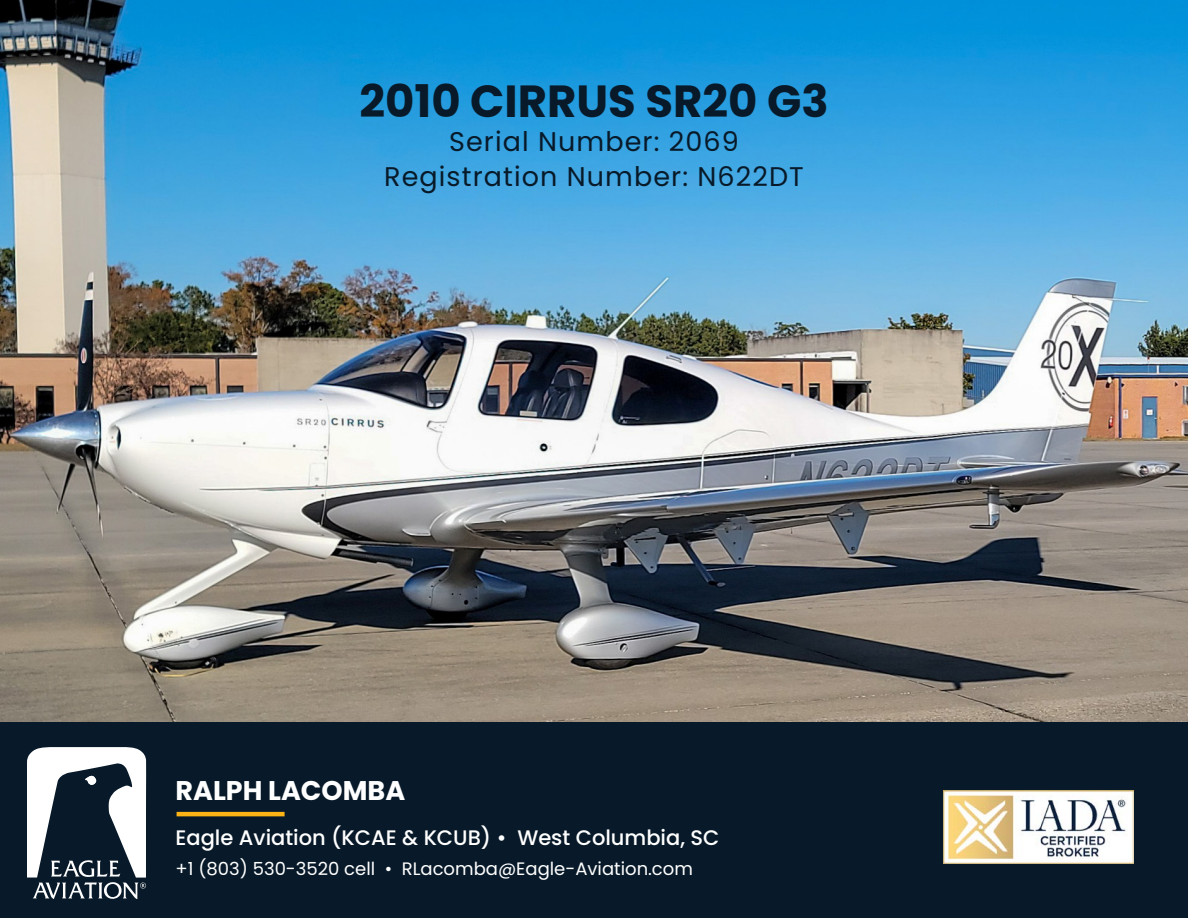
<style>
.page{position:relative;width:1188px;height:918px;background:#fff}
.page>*{position:absolute;margin:0;border:0;box-sizing:border-box;transform-origin:0 0}
.t1{font:700 45px "Poppins";color:#081a29}
.t2{font:27px "Poppins";letter-spacing:.04em;color:#081a29}
.t3{font:700 27px "Poppins";color:#fff}
.t4{font:500 21px "Poppins";color:#fff}
.t5{font:18px "Poppins";color:#fff}
</style>
<div class="page">
<div style="left:0;top:722px;width:1188px;height:196px;background:#081a29"></div>
<img style="left:943px;top:790px;width:191px;height:74px">
<svg style="left:27px;top:747px;width:119px;height:153px"></svg>
<hr style="left:177px;top:812px;width:108px;height:4px;background:#fbb316">
<img style="left:0;top:0;width:1188px;height:722px">
<p class="t1" style="left:359px;top:75px;width:471px">2010 CIRRUS SR20 G3</p>
<p class="t2" style="left:449px;top:126px;width:291px">Serial Number: 2069</p>
<p class="t2" style="left:384px;top:160px;width:421px">Registration Number: N622DT</p>
<h2 class="t3" style="left:176px;top:775px;width:231px">RALPH LACOMBA</h2>
<p class="t4" style="left:176px;top:825px;width:546px">Eagle Aviation (KCAE &amp; KCUB) • West Columbia, SC</p>
<p class="t5" style="left:176px;top:858px;width:519px">+1 (803) 530-3520 cell • RLacomba@Eagle-Aviation.com</p>
</div>
